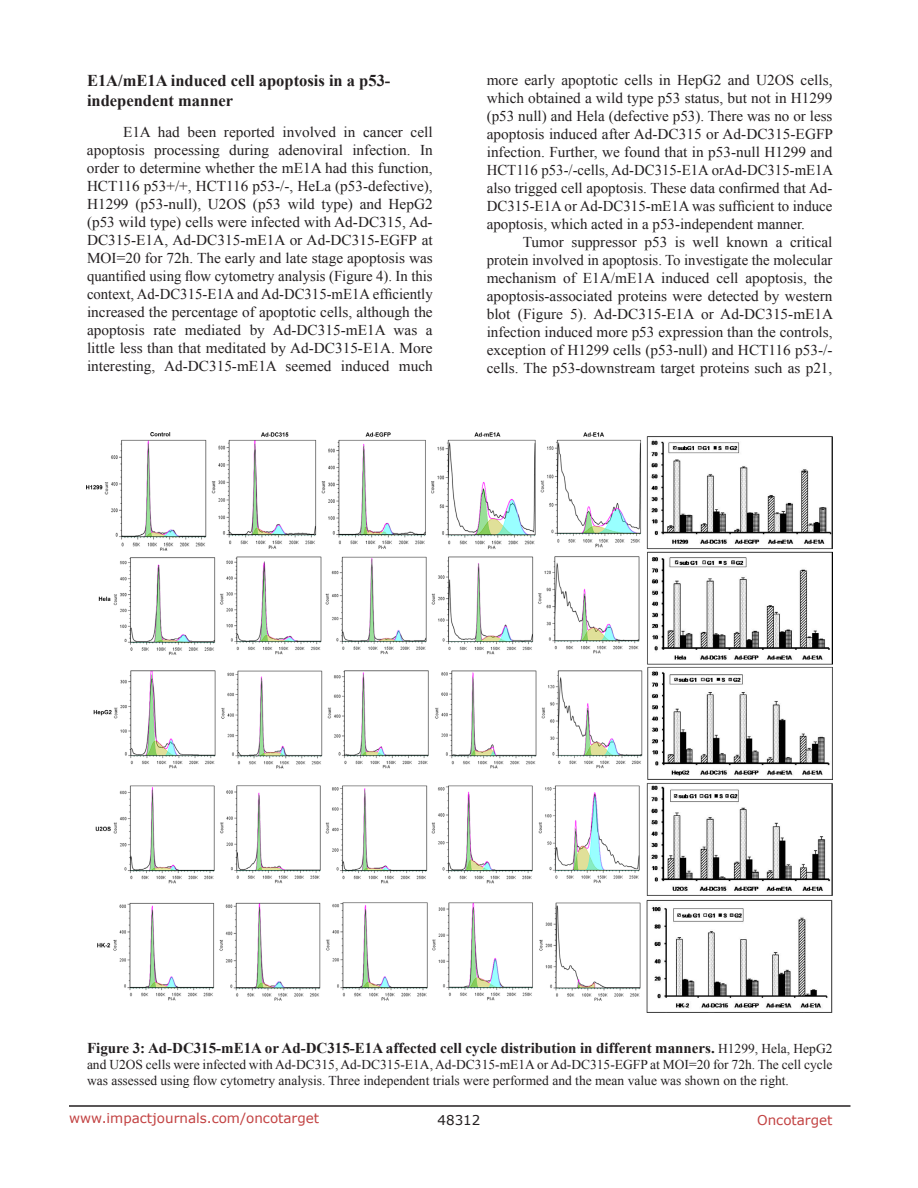
<style>
.page{position:relative;width:918px;height:1188px;background:#fff}
.page>*{position:absolute;margin:0;border:0;box-sizing:border-box;transform-origin:0 0}
.t1{font:700 16.5px/19.8px "Times New Roman";color:#231f20}
.t2{font:15px/18px "Times New Roman";color:#231f20;text-align:justify}
.t3{font:700 15px "Times New Roman";color:#231f20}
.t4{font:13.5px/16.2px "Times New Roman";color:#231f20}
.t5{font:13.5px "Verdana";color:#c24141}
.t6{font:13.5px "Verdana";color:#231f20}
.s1{font-weight:400;font-size:13.5px}
</style>
<div class="page">
<hr style="left:69px;top:1105px;width:781px;height:2px;background:#231f20">
<img style="left:87px;top:432px;width:746px;height:581px">
<p class="t1" style="left:87px;top:70px;width:305px">E1A/mE1A induced cell apoptosis in a p53- independent manner</p>
<p class="t2" style="left:87px;top:123px;width:347px;text-indent:36px">E1A had been reported involved in cancer cell apoptosis processing during adenoviral infection. In order to determine whether the mE1A had this function, HCT116 p53+/+, HCT116 p53-/-, HeLa (p53-defective), H1299 (p53-null), U2OS (p53 wild type) and HepG2 (p53 wild type) cells were infected with Ad-DC315, Ad-DC315-E1A, Ad-DC315-mE1A or Ad-DC315-EGFP at MOI=20 for 72h. The early and late stage apoptosis was quantified using flow cytometry analysis (Figure 4). In this context, Ad-DC315-E1A and Ad-DC315-mE1A efficiently increased the percentage of apoptotic cells, although the apoptosis rate mediated by Ad-DC315-mE1A was a little less than that meditated by Ad-DC315-E1A. More interesting, Ad-DC315-mE1A seemed induced much</p>
<p class="t2" style="left:487px;top:71px;width:348px">more early apoptotic cells in HepG2 and U2OS cells, which obtained a wild type p53 status, but not in H1299 (p53 null) and Hela (defective p53). There was no or less apoptosis induced after Ad-DC315 or Ad-DC315-EGFP infection. Further, we found that in p53-null H1299 and HCT116 p53-/-cells, Ad-DC315-E1A orAd-DC315-mE1A also trigged cell apoptosis. These data confirmed that Ad-DC315-E1A or Ad-DC315-mE1A was sufficient to induce apoptosis, which acted in a p53-independent manner.</p>
<p class="t2" style="left:487px;top:233px;width:348px;text-indent:36px">Tumor suppressor p53 is well known a critical protein involved in apoptosis. To investigate the molecular mechanism of E1A/mE1A induced cell apoptosis, the apoptosis-associated proteins were detected by western blot (Figure 5). Ad-DC315-E1A or Ad-DC315-mE1A infection induced more p53 expression than the controls, exception of H1299 cells (p53-null) and HCT116 p53-/- cells. The p53-downstream target proteins such as p21,</p>
<p class="t3" style="left:87px;top:1037px;width:747px">Figure 3: Ad-DC315-mE1A or Ad-DC315-E1A affected cell cycle distribution in different manners. <span class="s1">H1299, Hela, HepG2</span></p>
<p class="t4" style="left:87px;top:1056px;width:747px">and U2OS cells were infected with Ad-DC315, Ad-DC315-E1A, Ad-DC315-mE1A or Ad-DC315-EGFP at MOI=20 for 72h. The cell cycle was assessed using flow cytometry analysis. Three independent trials were performed and the mean value was shown on the right.</p>
<p class="t5" style="left:69px;top:1109px;width:252px">www.impactjournals.com/oncotarget</p>
<p class="t6" style="left:438px;top:1111px;width:44px">48312</p>
<p class="t5" style="left:757px;top:1111px;width:77px">Oncotarget</p>
</div>
